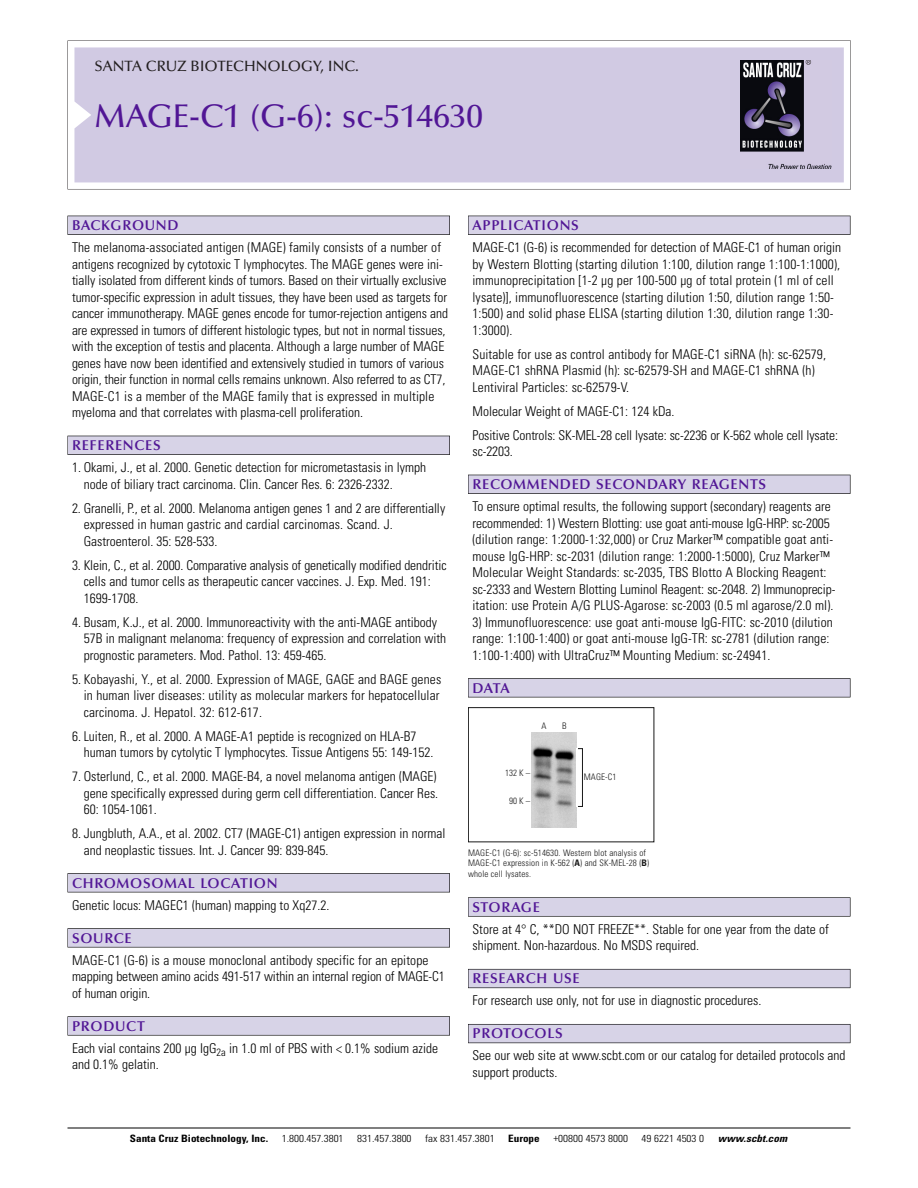
<style>
.page{position:relative;width:918px;height:1188px;background:#fff}
.page>*{position:absolute;margin:0;border:0;box-sizing:border-box;transform-origin:0 0}
.t1{font:500 33px "Optima";color:#511695}
.t2{font:500 15px "Optima";color:#231f20}
.t3{font:600 14.25px "Optima";letter-spacing:.05em;color:#511695}
.t4{font:300 condensed 13.5px/16.5px "Univers";color:#000}
.t5{font:300 condensed 10.2px "Univers";color:#000;scale:1.1 1}
.t6{font:700 condensed 10.2px "Univers";color:#000;scale:1.1 1}
.t7{font:italic 700 condensed 10.2px "Univers";letter-spacing:.005em;color:#000;scale:1.1 1}
.t8{font:9px/10.5px "Univers Condensed Light+NKUVYV";letter-spacing:.015em;color:#191919}
.s1{font-family:"Univers Condensed Bold+USDDYF"}
</style>
<div class="page">
<svg style="left:68px;top:40px;width:783px;height:149px"></svg>
<div style="left:74px;top:47px;width:770px;height:135px;background:#d1cae3"></div>
<img style="left:741px;top:60px;width:90px;height:108px">
<div style="left:68px;top:216px;width:382px;height:19px;background:#525155"></div>
<div style="left:68px;top:216px;width:381px;height:18px;background:#d7d3e7"></div>
<div style="left:68px;top:436px;width:382px;height:19px;background:#515055"></div>
<div style="left:68px;top:436px;width:381px;height:18px;background:#d7d3e7"></div>
<div style="left:68px;top:873px;width:382px;height:19px;background:#545357"></div>
<div style="left:68px;top:874px;width:381px;height:18px;background:#d7d3e7"></div>
<div style="left:68px;top:928px;width:382px;height:19px;background:#575759"></div>
<div style="left:68px;top:929px;width:381px;height:18px;background:#d7d3e7"></div>
<svg style="left:68px;top:1016px;width:382px;height:20px"></svg>
<div style="left:68px;top:1017px;width:381px;height:18px;background:#d7d3e7"></div>
<div style="left:468px;top:216px;width:382px;height:19px;background:#525155"></div>
<div style="left:468px;top:216px;width:382px;height:18px;background:#d7d3e7"></div>
<div style="left:468px;top:475px;width:382px;height:19px;background:#515055"></div>
<div style="left:468px;top:475px;width:382px;height:18px;background:#d7d3e7"></div>
<div style="left:468px;top:678px;width:382px;height:19px;background:#545357"></div>
<div style="left:468px;top:679px;width:382px;height:18px;background:#d7d3e7"></div>
<div style="left:468px;top:897px;width:382px;height:20px;background:#666667"></div>
<div style="left:468px;top:898px;width:382px;height:18px;background:#d7d3e7"></div>
<div style="left:468px;top:969px;width:382px;height:19px;background:#66646d"></div>
<div style="left:468px;top:970px;width:382px;height:18px;background:#d7d3e7"></div>
<div style="left:468px;top:1024px;width:382px;height:19px;background:#5b5961"></div>
<div style="left:468px;top:1025px;width:382px;height:18px;background:#d7d3e7"></div>
<hr style="left:68px;top:1128px;width:782px;height:1px;background:#000">
<div style="left:468px;top:707px;width:186px;height:135px;border:1px solid #191919"></div>
<img style="left:531px;top:732px;width:45px;height:96px">
<div style="left:578px;top:749px;width:5px;height:58px;border:1px solid #191919"></div>
<p class="t2" style="left:94px;top:61px;width:266px">SANTA CRUZ BIOTECHNOLOGY, INC.</p>
<h1 class="t1" style="left:94px;top:103px;width:390px">MAGE-C1 (G-6): sc-514630</h1>
<p class="t3" style="left:72px;top:219px;width:108px">BACKGROUND</p>
<p class="t4" style="left:72px;top:240px;width:378px">The melanoma-associated antigen (MAGE) family consists of a number of antigens recognized by cytotoxic T lymphocytes. The MAGE genes were ini&shy;tially isolated from different kinds of tumors. Based on their virtually exclusive tumor-specific expression in adult tissues, they have been used as targets for cancer immunotherapy. MAGE genes encode for tumor-rejection antigens and are expressed in tumors of different histologic types, but not in normal tissues, with the exception of testis and placenta. Although a large number of MAGE genes have now been identified and extensively studied in tumors of various origin, their function in normal cells remains unknown. Also referred to as CT7, MAGE-C1 is a member of the MAGE family that is expressed in multiple myeloma and that correlates with plasma-cell proliferation.</p>
<p class="t3" style="left:72px;top:440px;width:90px">REFERENCES</p>
<p class="t4" style="left:84px;top:460px;width:344px;text-indent:-12px">1. Okami, J., et al. 2000. Genetic detection for micrometastasis in lymph node of biliary tract carcinoma. Clin. Cancer Res. 6: 2326-2332.</p>
<p class="t4" style="left:84px;top:501px;width:363px;text-indent:-12px">2. Granelli, P., et al. 2000. Melanoma antigen genes 1 and 2 are differentially expressed in human gastric and cardial carcinomas. Scand. J.<br>Gastroenterol. 35: 528-533.</p>
<p class="t4" style="left:84px;top:558px;width:365px;text-indent:-12px">3. Klein, C., et al. 2000. Comparative analysis of genetically modified dendritic cells and tumor cells as therapeutic cancer vaccines. J. Exp. Med. 191:<br>1699-1708.</p>
<p class="t4" style="left:84px;top:615px;width:364px;text-indent:-12px">4. Busam, K.J., et al. 2000. Immunoreactivity with the anti-MAGE antibody<br>57B in malignant melanoma: frequency of expression and correlation with prognostic parameters. Mod. Pathol. 13: 459-465.</p>
<p class="t4" style="left:84px;top:672px;width:359px;text-indent:-12px">5. Kobayashi, Y., et al. 2000. Expression of MAGE, GAGE and BAGE genes in human liver diseases: utility as molecular markers for hepatocellular carcinoma. J. Hepatol. 32: 612-617.</p>
<p class="t4" style="left:84px;top:729px;width:351px;text-indent:-12px">6. Luiten, R., et al. 2000. A MAGE-A1 peptide is recognized on HLA-B7 human tumors by cytolytic T lymphocytes. Tissue Antigens 55: 149-152.</p>
<p class="t4" style="left:84px;top:769px;width:356px;text-indent:-12px">7. Osterlund, C., et al. 2000. MAGE-B4, a novel melanoma antigen (MAGE) gene specifically expressed during germ cell differentiation. Cancer Res.<br>60: 1054-1061.</p>
<p class="t4" style="left:84px;top:826px;width:363px;text-indent:-12px">8. Jungbluth, A.A., et al. 2002. CT7 (MAGE-C1) antigen expression in normal and neoplastic tissues. Int. J. Cancer 99: 839-845.</p>
<p class="t3" style="left:72px;top:877px;width:207px">CHROMOSOMAL LOCATION</p>
<p class="t4" style="left:72px;top:898px;width:259px">Genetic locus: MAGEC1 (human) mapping to Xq27.2.</p>
<p class="t3" style="left:72px;top:932px;width:61px">SOURCE</p>
<p class="t4" style="left:72px;top:953px;width:374px">MAGE-C1 (G-6) is a mouse monoclonal antibody specific for an epitope mapping between amino acids 491-517 within an internal region of MAGE-C1 of human origin.</p>
<p class="t3" style="left:72px;top:1020px;width:74px">PRODUCT</p>
<p class="t4" style="left:72px;top:1041px;width:368px">Each vial contains 200 µg IgG<sub>2a</sub> in 1.0 ml of PBS with &lt; 0.1% sodium azide and 0.1% gelatin.</p>
<p class="t3" style="left:473px;top:219px;width:108px">APPLICATIONS</p>
<p class="t4" style="left:473px;top:240px;width:370px">MAGE-C1 (G-6) is recommended for detection of MAGE-C1 of human origin by Western Blotting (starting dilution 1:100, dilution range 1:100-1:1000), immunoprecipitation [1-2 µg per 100-500 µg of total protein (1 ml of cell lysate)], immunofluorescence (starting dilution 1:50, dilution range 1:50- 1:500) and solid phase ELISA (starting dilution 1:30, dilution range 1:30- 1:3000).</p>
<p class="t4" style="left:473px;top:347px;width:355px">Suitable for use as control antibody for MAGE-C1 siRNA (h): sc-62579,<br>MAGE-C1 shRNA Plasmid (h): sc-62579-SH and MAGE-C1 shRNA (h)<br>Lentiviral Particles: sc-62579-V.</p>
<p class="t4" style="left:473px;top:400px;width:367px;line-height:24px">Molecular Weight of MAGE-C1: 124 kDa.<br>Positive Controls: SK-MEL-28 cell lysate: sc-2236 or K-562 whole cell lysate:</p>
<p class="t4" style="left:473px;top:444px;width:42px">sc-2203.</p>
<p class="t3" style="left:473px;top:479px;width:295px">RECOMMENDED SECONDARY REAGENTS</p>
<p class="t4" style="left:473px;top:499px;width:364px">To ensure optimal results, the following support (secondary) reagents are recommended: 1) Western Blotting: use goat anti-mouse IgG-HRP: sc-2005 (dilution range: 1:2000-1:32,000) or Cruz Marker™ compatible goat anti&shy;mouse IgG-HRP: sc-2031 (dilution range: 1:2000-1:5000), Cruz Marker™ Molecular Weight Standards: sc-2035, TBS Blotto A Blocking Reagent: sc-2333 and Western Blotting Luminol Reagent: sc-2048. 2) Immunoprecip&shy;itation: use Protein A/G PLUS-Agarose: sc-2003 (0.5 ml agarose/2.0 ml).</p>
<p class="t4" style="left:473px;top:615px;width:362px">3) Immunofluorescence: use goat anti-mouse IgG-FITC: sc-2010 (dilution range: 1:100-1:400) or goat anti-mouse IgG-TR: sc-2781 (dilution range:<br>1:100-1:400) with UltraCruz™ Mounting Medium: sc-24941.</p>
<p class="t3" style="left:473px;top:682px;width:39px">DATA</p>
<p class="t8" style="left:541px;top:722px;width:7px">A</p>
<p class="t8" style="left:562px;top:722px;width:6px">B</p>
<p class="t8" style="left:505px;top:769px;width:26px">132 K –</p>
<p class="t8" style="left:509px;top:796px;width:22px">90K–</p>
<p class="t8" style="left:584px;top:772px;width:34px">MAGE-C1</p>
<p class="t8" style="left:468px;top:848px;width:183px">MAGE-C1 (G-6): sc-514630. Western blot analysis of<br>MAGE-C1 expression in K-562 (<span class="s1">A</span>) and SK-MEL-28 (<span class="s1">B</span>) whole cell lysates.</p>
<p class="t3" style="left:473px;top:901px;width:69px">STORAGE</p>
<p class="t4" style="left:473px;top:922px;width:358px">Store at 4° C, **DO NOT FREEZE**. Stable for one year from the date of shipment. Non-hazardous. No MSDS required.</p>
<p class="t3" style="left:473px;top:973px;width:109px">RESEARCH USE</p>
<p class="t4" style="left:473px;top:994px;width:290px">For research use only, not for use in diagnostic procedures.</p>
<p class="t3" style="left:473px;top:1028px;width:92px">PROTOCOLS</p>
<p class="t4" style="left:473px;top:1049px;width:375px">See our web site at www.scbt.com or our catalog for detailed protocols and support products.</p>
<p class="t6" style="left:130px;top:1135px;width:127px">Santa Cruz Biotechnology, Inc.</p>
<p class="t5" style="left:282px;top:1135px;width:58px">1.800.457.3801</p>
<p class="t5" style="left:357px;top:1135px;width:51px">831.457.3800</p>
<p class="t5" style="left:425px;top:1135px;width:65px">fax 831.457.3801</p>
<p class="t6" style="left:508px;top:1135px;width:30px">Europe</p>
<p class="t5" style="left:553px;top:1135px;width:69px">+00800 4573 8000</p>
<p class="t5" style="left:642px;top:1135px;width:58px">49 6221 4503 0</p>
<p class="t7" style="left:718px;top:1135px;width:64px">www.scbt.com</p>
</div>
